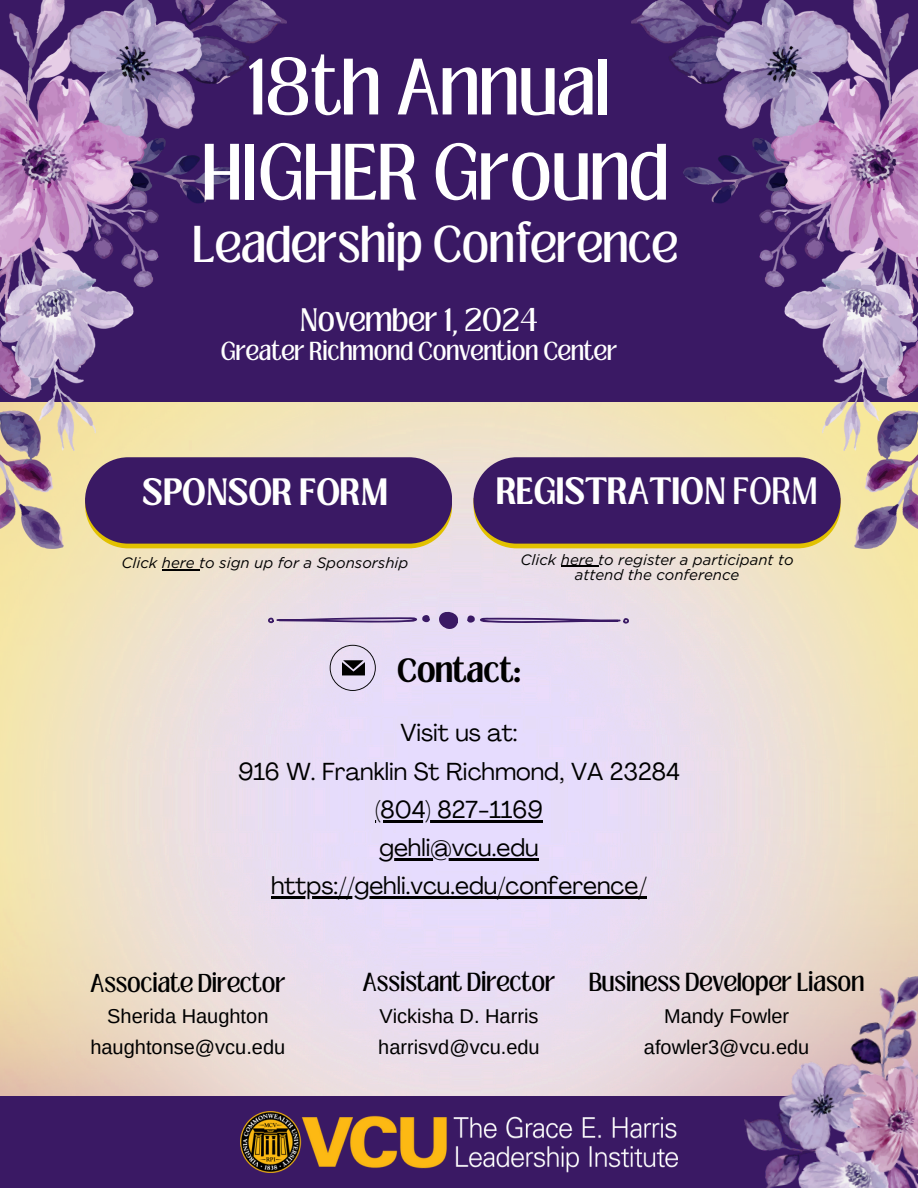
<style>
.page{position:relative;width:918px;height:1188px;background:#fff}
.page>*{position:absolute;margin:0;border:0;box-sizing:border-box;transform-origin:0 0}
.t1{font:61.2px/85.2px "Loubag";color:#fff;text-align:center}
.t2{font:39.75px "Loubag";color:#fff}
.t3{font:700 29.25px "Loubag";color:#fff}
.t4{font:700 25.8px "Loubag";color:#000}
.t5{font:24.9px "Loubag";color:#fff}
.t6{font:24.3px "Agrandir";color:#000}
.t7{font:19.95px/31.5px "Arimo";color:#000;text-align:center}
.t8{font:19.95px "Loubag";color:#fff}
.t9{font:19.8px "Loubag";color:#000}
.t10{font:italic 15px/15.8px "Gotham";color:#000;text-align:center}
.s1{font-weight:400}
.s2{font-family:"Loubag"}
</style>
<div class="page">
<img style="left:0;top:401px;width:918px;height:695px">
<div style="left:0;top:1096px;width:918px;height:92px;background:#3a1964"></div>
<hr style="left:375px;top:820px;width:168px;height:2px;background:#000">
<hr style="left:379px;top:858px;width:160px;height:3px;background:#000">
<hr style="left:271px;top:897px;width:376px;height:2px;background:#000">
<img style="left:240px;top:1112px;width:438px;height:60px">
<img style="left:727px;top:971px;width:191px;height:217px">
<svg style="left:330px;top:645px;width:46px;height:46px;background:#b9b0c4"></svg>
<div style="left:0;top:0;width:918px;height:401px;background:#3a1964"></div>
<img style="left:0;top:0;width:286px;height:548px">
<img style="left:632px;top:0;width:286px;height:548px">
<svg style="left:85px;top:507px;width:367px;height:41px;background:#e5cb44"></svg>
<div style="left:85px;top:457px;width:367px;height:87px;background:#3a1964;border-radius:43px"></div>
<svg style="left:473px;top:507px;width:367px;height:41px;background:#e5cb45"></svg>
<div style="left:473px;top:457px;width:367px;height:87px;background:#3a1964;border-radius:43px"></div>
<hr style="left:162px;top:569px;width:37px;height:2px;background:#000">
<hr style="left:561px;top:566px;width:37px;height:1px;background:#000">
<svg style="left:268px;top:615px;width:162px;height:8px"></svg>
<svg style="left:438px;top:607px;width:191px;height:23px;background:#c9bad7"></svg>
<h5 class="t1" style="left:202px;top:46px;width:468px">18th Annual<br>HIGHER Ground</h5>
<h5 class="t2" style="left:193px;top:212px;width:486px">Leadership Conference</h5>
<p class="t5" style="left:300px;top:299px;width:240px">November 1, 2024</p>
<p class="t8" style="left:221px;top:335px;width:398px">Greater Richmond Convention Center</p>
<p class="t3" style="left:142px;top:468px;width:247px">SPONSOR FORM</p>
<h6 class="t3" style="left:496px;top:468px;width:323px">REGISTRATION <span class="s1">FORM</span></h6>
<h6 class="t10" style="left:121px;top:555px;width:288px">Click here to sign up for a Sponsorship</h6>
<p class="t10" style="left:520px;top:551px;width:275px">Click here to register a participant to attend the conference</p>
<p class="t4" style="left:397px;top:649px;width:125px">Contact:</p>
<p class="t6" style="left:400px;top:723px;width:119px">Visit us at:</p>
<p class="t6" style="left:238px;top:761px;width:443px">916 W. Franklin St Richmond, VA 23284</p>
<p class="t6" style="left:375px;top:800px;width:169px">(804) 827-1169</p>
<p class="t6" style="left:379px;top:838px;width:161px">gehli@vcu.edu</p>
<h2 class="t6" style="left:271px;top:876px;width:377px">https://gehli.vcu.edu/conference/</h2>
<p class="t9" style="left:90px;top:968px;width:197px">Associate Director</p>
<p class="t7" style="left:90px;top:1000px;width:196px">Sherida Haughton haughtonse@vcu.edu</p>
<h6 class="t7" style="left:362px;top:969px;width:194px"><span class="s2">Assistant Director<br></span>Vickisha D. Harris harrisvd@vcu.edu</h6>
<p class="t7" style="left:589px;top:969px;width:277px"><span class="s2">Business Developer Liason<br></span>Mandy Fowler afowler3@vcu.edu</p>
</div>
